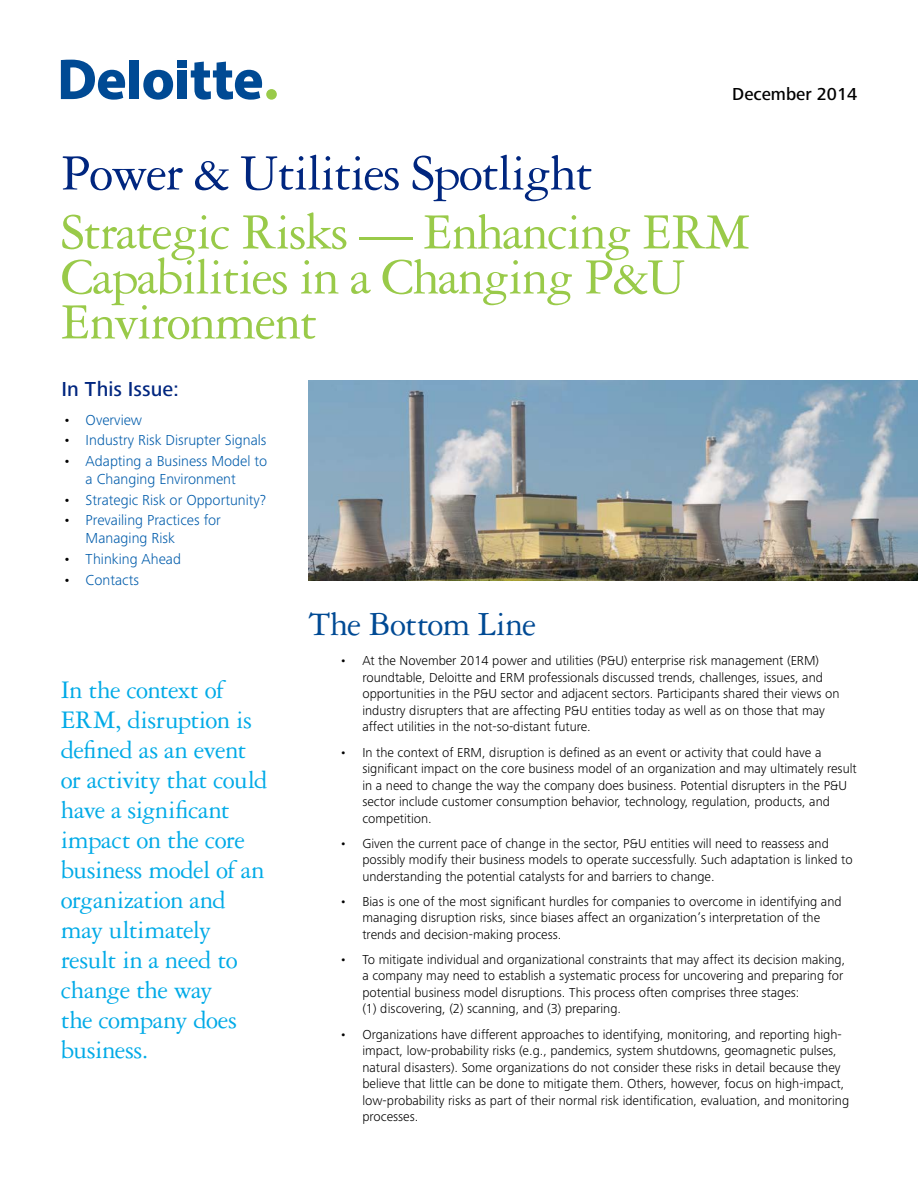
<style>
.page{position:relative;width:918px;height:1188px;background:#fff}
.page>*{position:absolute;margin:0;border:0;box-sizing:border-box;transform-origin:0 0}
.t1{font:54px/45px "Garamond 3 LT Std";letter-spacing:-.03em;color:#99ca49}
.t2{font:54px "Garamond 3 LT Std";letter-spacing:-.03em;color:#00267f}
.t3{font:36px "Garamond 3 LT Std";letter-spacing:-.025em;color:#004a94}
.t4{font:27px/30px "Garamond 3 LT Std";letter-spacing:-.02em;color:#00aae7}
.t5{font:500 21px "Frutiger Next Pro";color:#00267f}
.t6{font:500 18px "Frutiger Next Pro";color:#000}
.t7{font:300 15px/18px "Frutiger Next Pro";color:#005cab;text-align:center}
.t8{font:300 13.5px/16.5px "Frutiger Next Pro";color:#000}
.s1{color:#000}
</style>
<div class="page">
<div style="left:129px;top:60px;width:10px;height:39px;background:#004a94"></div>
<svg style="left:143px;top:70px;width:30px;height:30px"></svg>
<div style="left:177px;top:70px;width:10px;height:29px;background:#004a94"></div>
<div style="left:177px;top:60px;width:10px;height:8px;background:#004a94"></div>
<svg style="left:191px;top:62px;width:71px;height:38px"></svg>
<div style="left:266px;top:89px;width:11px;height:11px;background:#99ca49;border-radius:50%"></div>
<svg style="left:61px;top:60px;width:64px;height:40px"></svg>
<img style="left:308px;top:381px;width:610px;height:200px">
<h3 class="t6" style="left:732px;top:83px;width:126px">December 2014</h3>
<h1 class="t2" style="left:61px;top:144px;width:534px">Power &amp; Utilities Spotlight</h1>
<h1 class="t1" style="left:61px;top:210px;width:691px">Strategic Risks — Enhancing ERM<br>Capabilities in a Changing P&amp;U<br>Environment</h1>
<h3 class="t5" style="left:62px;top:377px;width:119px">In This Issue:</h3>
<p class="t7" style="left:63px;top:411px;width:81px"><span class="s1">•</span> Overview</p>
<p class="t7" style="left:63px;top:431px;width:205px"><span class="s1">•</span> Industry Risk Disrupter Signals</p>
<p class="t7" style="left:63px;top:452px;width:206px"><span class="s1">•</span> Adapting a Business Model to a Changing Environment</p>
<p class="t7" style="left:63px;top:491px;width:204px"><span class="s1">•</span> Strategic Risk or Opportunity?</p>
<p class="t7" style="left:86px;top:511px;width:137px;text-align:left;text-indent:-22px"><span class="s1">•</span> Prevailing Practices for<br>Managing Risk</p>
<p class="t7" style="left:63px;top:550px;width:119px"><span class="s1">•</span> Thinking Ahead</p>
<p class="t7" style="left:63px;top:571px;width:77px"><span class="s1">•</span> Contacts</p>
<h3 class="t4" style="left:61px;top:675px;width:209px">In the context of<br>ERM, disruption is defined as an event or activity that could have a significant impact on the core business model of an organization and may ultimately result in a need to change the way<br>the company does business.</h3>
<h2 class="t3" style="left:308px;top:605px;width:229px">The Bottom Line</h2>
<p class="t8" style="left:362px;top:653px;width:479px;text-indent:-22px">• At the November 2014 power and utilities (P&amp;U) enterprise risk management (ERM) roundtable, Deloitte and ERM professionals discussed trends, challenges, issues, and opportunities in the P&amp;U sector and adjacent sectors. Participants shared their views on industry disrupters that are affecting P&amp;U entities today as well as on those that may affect utilities in the not-so-distant future.</p>
<p class="t8" style="left:362px;top:744px;width:496px;text-indent:-22px">• In the context of ERM, disruption is defined as an event or activity that could have a significant impact on the core business model of an organization and may ultimately result in a need to change the way the company does business. Potential disrupters in the P&amp;U sector include customer consumption behavior, technology, regulation, products, and competition.</p>
<p class="t8" style="left:362px;top:835px;width:492px;text-indent:-22px">• Given the current pace of change in the sector, P&amp;U entities will need to reassess and possibly modify their business models to operate successfully. Such adaptation is linked to understanding the potential catalysts for and barriers to change.</p>
<p class="t8" style="left:362px;top:893px;width:481px;text-indent:-22px">• Bias is one of the most significant hurdles for companies to overcome in identifying and managing disruption risks, since biases affect an organization’s interpretation of the trends and decision-making process.</p>
<p class="t8" style="left:362px;top:951px;width:484px;text-indent:-22px">• To mitigate individual and organizational constraints that may affect its decision making, a company may need to establish a systematic process for uncovering and preparing for potential business model disruptions. This process often comprises three stages:<br>(1) discovering, (2) scanning, and (3) preparing.</p>
<p class="t8" style="left:362px;top:1026px;width:488px;text-indent:-22px">• Organizations have different approaches to identifying, monitoring, and reporting high&shy;impact, low-probability risks (e.g., pandemics, system shutdowns, geomagnetic pulses, natural disasters). Some organizations do not consider these risks in detail because they believe that little can be done to mitigate them. Others, however, focus on high-impact, low-probability risks as part of their normal risk identification, evaluation, and monitoring processes.</p>
</div>
